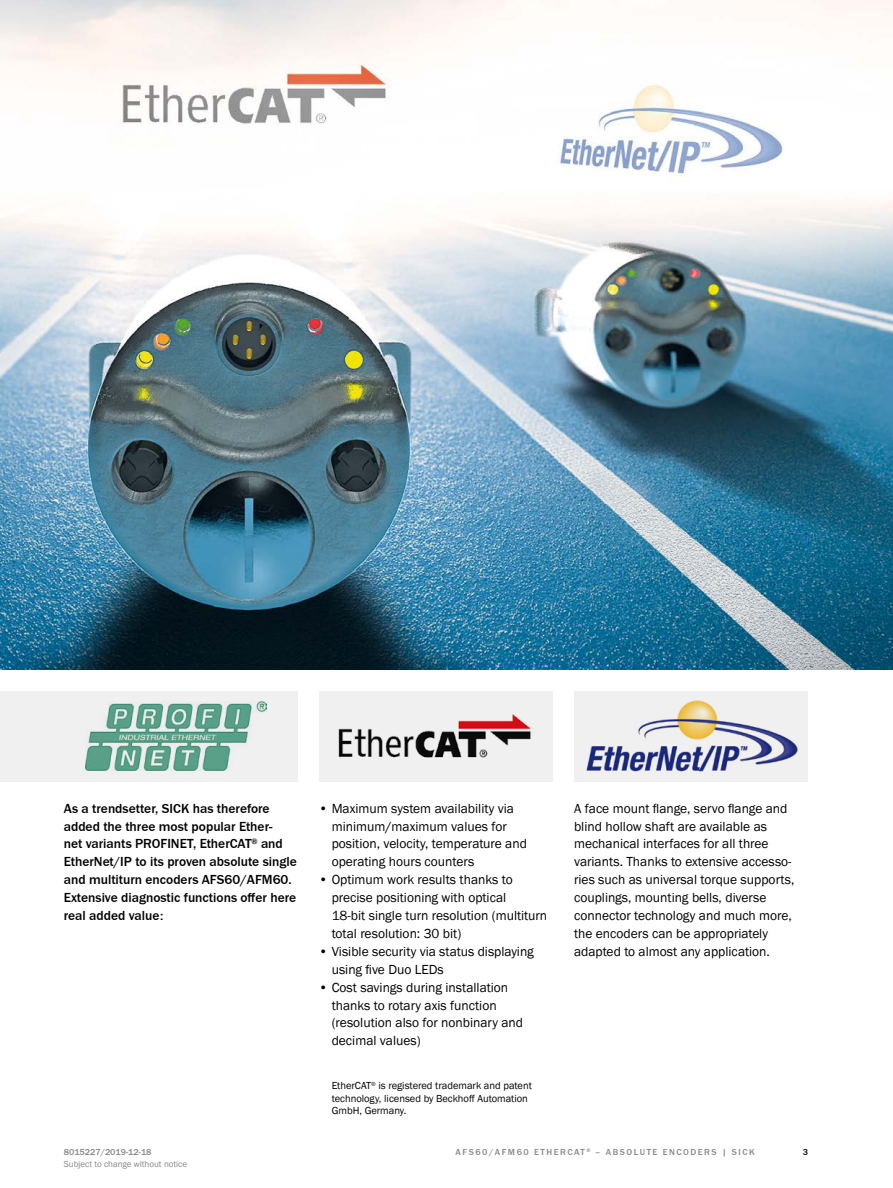
<style>
.page{position:relative;width:893px;height:1188px;background:#fff}
.page>*{position:absolute;margin:0;border:0;box-sizing:border-box;transform-origin:0 0}
.t1{font:13.5px/17.9px "SICK Franklin";color:#000}
.t2{font:500 13.5px/17.9px "SICK Franklin";color:#000}
.t3{font:10.5px/12.6px "SICK Franklin";color:#000}
.t4{font:500 9px "SICK Franklin";letter-spacing:.17em;color:#87888a}
.t5{font:9px "SICK Franklin";color:#87888a}
.t6{font:500 9px "SICK Franklin";color:#87888a}
.t7{font:500 9px "SICK Franklin";color:#000}
</style>
<div class="page">
<img style="left:0;top:0;width:893px;height:669px">
<div style="left:0;top:691px;width:298px;height:91px;background:#f0f0f1"></div>
<div style="left:574px;top:691px;width:234px;height:91px;background:#f0f0f1"></div>
<img style="left:586px;top:700px;width:212px;height:72px">
<div style="left:319px;top:691px;width:234px;height:91px;background:#f0f0f1"></div>
<img style="left:85px;top:702px;width:181px;height:68px">
<img style="left:338px;top:714px;width:193px;height:44px">
<p class="t2" style="left:64px;top:799px;width:235px">As a trendsetter, SICK has therefore added the three most popular Ether-<br>net variants PROFINET, EtherCAT<sup>®</sup> and EtherNet/IP to its proven absolute single and multiturn encoders AFS60/AFM60.<br>Extensive diagnostic functions offer here real added value:</p>
<p class="t1" style="left:574px;top:799px;width:222px">A face mount flange, servo flange and blind hollow shaft are available as mechanical interfaces for all three variants. Thanks to extensive accesso&shy;ries such as universal torque supports, couplings, mounting bells, diverse connector technology and much more, the encoders can be appropriately adapted to almost any application.</p>
<p class="t1" style="left:332px;top:799px;width:197px;text-indent:-13px">• Maximum system availability via minimum/maximum values for position, velocity, temperature and operating hours counters</p>
<p class="t1" style="left:332px;top:871px;width:217px;text-indent:-13px">• Optimum work results thanks to precise positioning with optical<br>18-bit single turn resolution (multiturn total resolution: 30 bit)</p>
<p class="t1" style="left:332px;top:943px;width:204px;text-indent:-13px">• Visible security via status displaying using five Duo LEDs</p>
<p class="t1" style="left:332px;top:978px;width:193px;text-indent:-13px">• Cost savings during installation thanks to rotary axis function (resolution also for nonbinary and decimal values)</p>
<p class="t3" style="left:332px;top:1079px;width:202px">EtherCAT<sup>®</sup> is registered trademark and patent technology, licensed by Beckhoff Automation<br>GmbH, Germany.</p>
<p class="t4" style="left:456px;top:1146px;width:301px">AFS60/AFM60 ETHERCAT <sup>®</sup> – ABSOLUTE ENCODERS | SICK</p>
<p class="t6" style="left:64px;top:1146px;width:89px">8015227/2019-12-18</p>
<p class="t7" style="left:803px;top:1146px;width:7px">3</p>
<p class="t5" style="left:64px;top:1159px;width:125px">Subject to change without notice</p>
</div>
